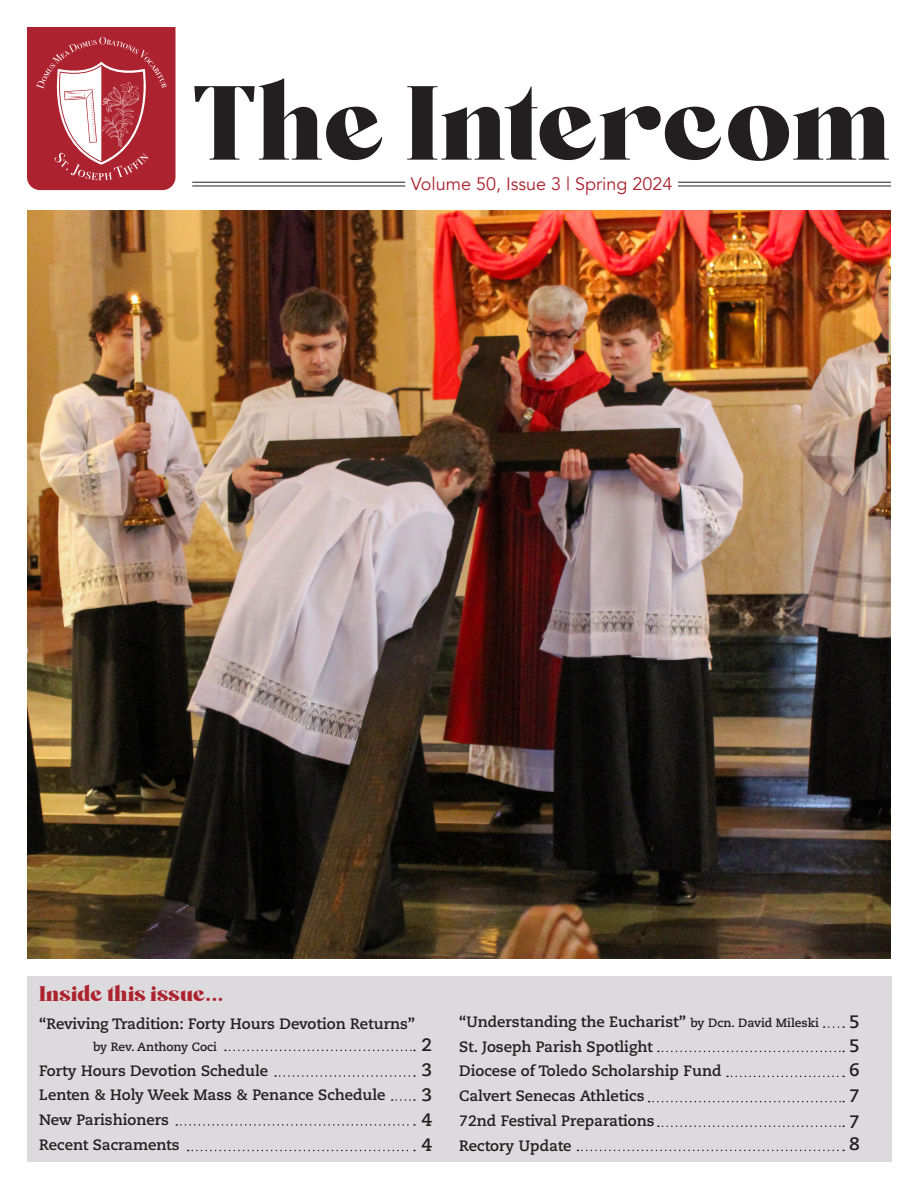
<style>
.page{position:relative;width:918px;height:1188px;background:#fff}
.page>*{position:absolute;margin:0;border:0;box-sizing:border-box;transform-origin:0 0}
.t1{font:105px "Boiling Black Demo";color:#231f20}
.t2{font:21px "Boiling Black Demo";color:#ac222e}
.t3{font:18px "Avenir";color:#ac222e}
.t4{font:700 18px/24.3px "Caecilia LT Pro 75";color:#231f20;text-align:justify}
.t5{font:700 15px/24.8px "Caecilia LT Pro 75";color:#231f20}
.t6{font:700 12px "Caecilia LT Pro 75";color:#231f20}
.s1{font-family:"Avenir";font-weight:800}
.s2{font-size:12px}
</style>
<div class="page">
<img style="left:27px;top:211px;width:864px;height:747px">
<div style="left:27px;top:976px;width:864px;height:185px;background:#dcdadc"></div>
<hr style="left:192px;top:182px;width:213px;height:1px;background:#231f20">
<hr style="left:192px;top:186px;width:213px;height:1px;background:#231f20">
<hr style="left:678px;top:182px;width:213px;height:1px;background:#231f20">
<hr style="left:678px;top:186px;width:213px;height:1px;background:#231f20">
<svg style="left:27px;top:27px;width:149px;height:163px;background:#ba4952"></svg>
<svg style="left:225px;top:1050px;width:190px;height:1px"></svg>
<svg style="left:176px;top:1124px;width:239px;height:2px"></svg>
<svg style="left:824px;top:1026px;width:20px;height:2px"></svg>
<svg style="left:727px;top:1076px;width:117px;height:1px"></svg>
<svg style="left:577px;top:1150px;width:267px;height:1px"></svg>
<svg style="left:658px;top:1051px;width:186px;height:1px"></svg>
<svg style="left:649px;top:1101px;width:195px;height:1px"></svg>
<svg style="left:658px;top:1126px;width:186px;height:1px"></svg>
<svg style="left:392px;top:1099px;width:23px;height:2px"></svg>
<svg style="left:275px;top:1075px;width:140px;height:2px"></svg>
<svg style="left:188px;top:1150px;width:227px;height:1px"></svg>
<h1 class="t1" style="left:192px;top:76px;width:700px">The Intercom</h1>
<p class="t3" style="left:411px;top:173px;width:263px">Volume 50, Issue 3 | Spring 2024</p>
<h2 class="t2" style="left:39px;top:984px;width:186px">Inside this issue<span class="s1">...</span></h2>
<p class="t5" style="left:39px;top:1011px;width:378px">“Reviving Tradition: Forty Hours Devotion Returns”</p>
<p class="t6" style="left:93px;top:1039px;width:125px">by Rev. Anthony Coci</p>
<p class="t5" style="left:39px;top:1058px;width:348px">Forty Hours Devotion Schedule<br>Lenten &amp; Holy Week Mass &amp; Penance Schedule<br>New Parishioners<br>Recent Sacraments</p>
<p class="t4" style="left:421px;top:1032px;width:12px">2</p>
<p class="t4" style="left:421px;top:1057px;width:12px">3</p>
<p class="t4" style="left:421px;top:1082px;width:12px">3</p>
<p class="t4" style="left:421px;top:1107px;width:12px">4</p>
<p class="t4" style="left:421px;top:1132px;width:12px">4</p>
<p class="t5" style="left:459px;top:1009px;width:361px">“Understanding the Eucharist” <span class="s2">by Dcn. David Mileski<br></span>St. Joseph Parish Spotlight<br>Diocese of Toledo Scholarship Fund<br>Calvert Senecas Athletics<br>72nd Festival Preparations<br>Rectory Update</p>
<p class="t4" style="left:849px;top:1009px;width:12px">5<br>5<br>6</p>
<p class="t4" style="left:849px;top:1083px;width:12px;line-height:25.3px">7<br>7</p>
<p class="t4" style="left:849px;top:1132px;width:12px">8</p>
</div>
